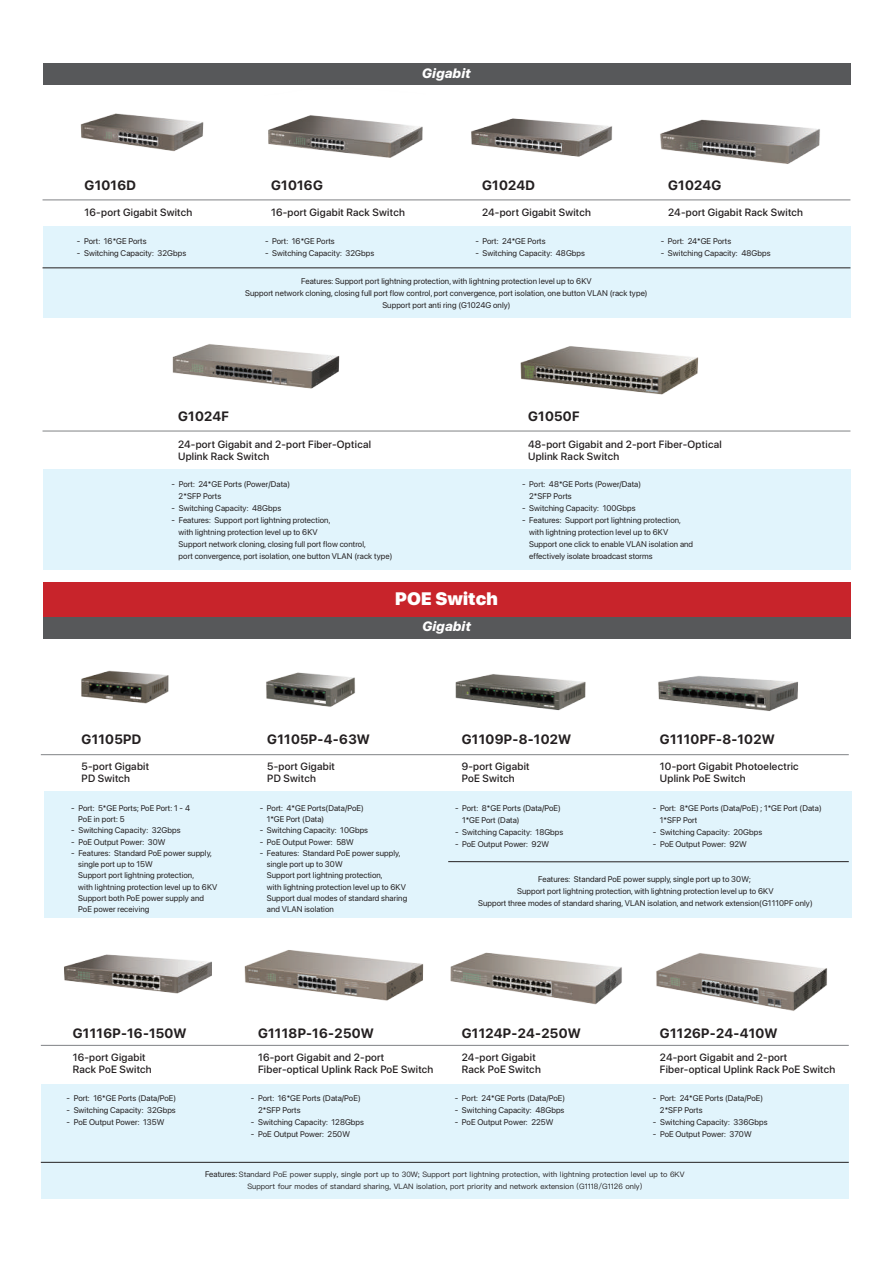
<style>
.page{position:relative;width:893px;height:1263px;background:#fff}
.page>*{position:absolute;margin:0;border:0;box-sizing:border-box;transform-origin:0 0}
.t1{font:900 18px "SF Pro Display";letter-spacing:.005em;color:#fff}
.t2{font:700 13.5px "SF Pro Display";letter-spacing:.025em;color:#231f20}
.t3{font:italic 800 13.5px "SF Pro Display";letter-spacing:.025em;color:#fff}
.t4{font:500 10.5px/12.6px "SF Pro Display";letter-spacing:.025em;color:#231f20}
.t5{font:8.25px/12px "SF Pro Display";letter-spacing:.01em;color:#231f20}
.t6{font:7.5px/12px "Ping Fang SC";letter-spacing:.005em;color:#231f20;text-align:center}
.s1{font-family:"SF Pro Display";font-size:8.25px}
</style>
<div class="page">
<img style="left:637px;top:638px;width:182px;height:118px">
<img style="left:80px;top:113px;width:124px;height:39px">
<img style="left:221px;top:115px;width:206px;height:85px">
<img style="left:427px;top:118px;width:186px;height:82px">
<img style="left:613px;top:67px;width:238px;height:134px">
<div style="left:43px;top:583px;width:807px;height:34px;background:#c8242b"></div>
<img style="left:512px;top:346px;width:197px;height:85px">
<div style="left:43px;top:64px;width:807px;height:21px;background:#57585a"></div>
<img style="left:73px;top:638px;width:117px;height:66px">
<img style="left:217px;top:638px;width:197px;height:69px">
<img style="left:192px;top:950px;width:280px;height:95px">
<img style="left:656px;top:953px;width:171px;height:58px">
<img style="left:64px;top:950px;width:155px;height:79px">
<img style="left:417px;top:950px;width:205px;height:87px">
<div style="left:44px;top:792px;width:808px;height:126px;background:#e1f4fc"></div>
<hr style="left:41px;top:754px;width:808px;height:1px;background:#808285">
<div style="left:41px;top:1084px;width:808px;height:115px;background:#e1f4fc"></div>
<hr style="left:41px;top:1045px;width:808px;height:1px;background:#808285">
<hr style="left:41px;top:1162px;width:808px;height:1px;background:#231f20">
<svg style="left:448px;top:861px;width:401px;height:1px"></svg>
<div style="left:43px;top:226px;width:807px;height:92px;background:#e1f4fc"></div>
<img style="left:172px;top:344px;width:168px;height:45px">
<hr style="left:43px;top:200px;width:807px;height:1px;background:#808285">
<hr style="left:43px;top:268px;width:807px;height:1px;background:#231f20">
<div style="left:43px;top:469px;width:807px;height:100px;background:#e1f4fc"></div>
<hr style="left:43px;top:431px;width:807px;height:1px;background:#808285">
<div style="left:43px;top:617px;width:807px;height:21px;background:#57585a"></div>
<img style="left:455px;top:674px;width:131px;height:37px">
<h2 class="t3" style="left:422px;top:64px;width:50px">Gigabit</h2>
<h2 class="t2" style="left:85px;top:177px;width:53px">G1016D</h2>
<h2 class="t2" style="left:271px;top:177px;width:53px">G1016G</h2>
<h2 class="t2" style="left:482px;top:177px;width:54px">G1024D</h2>
<h2 class="t2" style="left:668px;top:177px;width:55px">G1024G</h2>
<p class="t4" style="left:85px;top:207px;width:109px">16-port Gigabit Switch</p>
<p class="t4" style="left:271px;top:207px;width:135px">16-port Gigabit Rack Switch</p>
<p class="t4" style="left:482px;top:207px;width:110px">24-port Gigabit Switch</p>
<p class="t4" style="left:668px;top:207px;width:136px">24-port Gigabit Rack Switch</p>
<p class="t5" style="left:77px;top:235px;width:71px">- Port: 16*GE Ports</p>
<p class="t5" style="left:77px;top:247px;width:111px">- Switching Capacity: 32Gbps</p>
<p class="t5" style="left:265px;top:235px;width:71px">- Port: 16*GE Ports</p>
<p class="t5" style="left:265px;top:247px;width:111px">- Switching Capacity: 32Gbps</p>
<p class="t5" style="left:245px;top:275px;width:404px;text-align:center">Features: Support port lightning protection, with lightning protection level up to 6KV<br>Support network cloning, closing full port flow control, port convergence, port isolation, one button VLAN (rack type)<br>Support port anti ring (G1024G only)</p>
<p class="t5" style="left:475px;top:235px;width:72px">- Port: 24*GE Ports</p>
<p class="t5" style="left:475px;top:247px;width:111px">- Switching Capacity: 48Gbps</p>
<p class="t5" style="left:661px;top:235px;width:72px">- Port: 24*GE Ports</p>
<p class="t5" style="left:661px;top:247px;width:111px">- Switching Capacity: 48Gbps</p>
<h2 class="t2" style="left:178px;top:408px;width:52px">G1024F</h2>
<h2 class="t2" style="left:528px;top:408px;width:53px">G1050F</h2>
<p class="t4" style="left:178px;top:438px;width:194px">24-port Gigabit and 2-port Fiber-Optical<br>Uplink Rack Switch</p>
<p class="t5" style="left:179px;top:478px;width:113px;text-indent:-7px">- Port: 24*GE Ports (Power/Data)<br>2*SFP Ports</p>
<p class="t5" style="left:172px;top:502px;width:111px">- Switching Capacity: 48Gbps</p>
<p class="t5" style="left:179px;top:514px;width:215px;text-indent:-7px">- Features: Support port lightning protection,<br>with lightning protection level up to 6KV<br>Support network cloning, closing full port flow control,<br>port convergence, port isolation, one button VLAN (rack type)</p>
<h1 class="t1" style="left:395px;top:588px;width:104px">POE Switch</h1>
<h2 class="t3" style="left:422px;top:617px;width:50px">Gigabit</h2>
<p class="t4" style="left:528px;top:438px;width:195px">48-port Gigabit and 2-port Fiber-Optical<br>Uplink Rack Switch</p>
<p class="t5" style="left:529px;top:478px;width:113px;text-indent:-7px">- Port: 48*GE Ports (Power/Data)<br>2*SFP Ports</p>
<p class="t5" style="left:522px;top:502px;width:115px">- Switching Capacity: 100Gbps</p>
<p class="t5" style="left:529px;top:514px;width:166px;text-indent:-7px">- Features: Support port lightning protection, with lightning protection level up to 6KV Support one click to enable VLAN isolation and effectively isolate broadcast storms</p>
<h2 class="t2" style="left:82px;top:732px;width:61px">G1105PD</h2>
<p class="t4" style="left:82px;top:760px;width:69px">5-port Gigabit<br>PD Switch</p>
<h2 class="t2" style="left:267px;top:732px;width:104px">G1105P-4-63W</h2>
<p class="t4" style="left:267px;top:760px;width:69px">5-port Gigabit<br>PD Switch</p>
<h2 class="t2" style="left:462px;top:732px;width:111px">G1109P-8-102W</h2>
<p class="t4" style="left:462px;top:760px;width:69px">9-port Gigabit<br>PoE Switch</p>
<h2 class="t2" style="left:660px;top:732px;width:116px">G1110PF-8-102W</h2>
<p class="t4" style="left:660px;top:760px;width:140px">10-port Gigabit Photoelectric<br>Uplink PoE Switch</p>
<p class="t5" style="left:78px;top:802px;width:113px;line-height:11.2px;text-indent:-7px">- Port: 5*GE Ports; PoE Port: 1 - 4<br>PoE in port: 5</p>
<p class="t5" style="left:71px;top:824px;width:111px">- Switching Capacity: 32Gbps</p>
<p class="t5" style="left:71px;top:836px;width:96px">- PoE Output Power: 30W</p>
<p class="t5" style="left:78px;top:847px;width:141px;line-height:11.2px;text-indent:-7px">- Features: Standard PoE power supply, single port up to 15W<br>Support port lightning protection,<br>with lightning protection level up to 6KV<br>Support both PoE power supply and<br>PoE power receiving</p>
<p class="t5" style="left:267px;top:802px;width:98px;line-height:11.2px;text-indent:-7px">- Port: 4*GE Ports(Data/PoE)<br>1*GE Port (Data)</p>
<p class="t5" style="left:260px;top:824px;width:110px">- Switching Capacity: 10Gbps</p>
<p class="t5" style="left:260px;top:836px;width:96px">- PoE Output Power: 58W</p>
<p class="t5" style="left:267px;top:847px;width:142px;line-height:11.2px;text-indent:-7px">- Features: Standard PoE power supply, single port up to 30W<br>Support port lightning protection,<br>with lightning protection level up to 6KV<br>Support dual modes of standard sharing and VLAN isolation</p>
<p class="t5" style="left:660px;top:802px;width:163px;text-indent:-7px">- Port: 8*GE Ports (Data/PoE) ; 1*GE Port (Data)<br>1*SFP Port</p>
<p class="t5" style="left:653px;top:826px;width:111px">- Switching Capacity: 20Gbps</p>
<p class="t5" style="left:653px;top:838px;width:96px">- PoE Output Power: 92W</p>
<p class="t5" style="left:462px;top:802px;width:100px;text-indent:-7px">- Port: 8*GE Ports (Data/PoE)<br>1*GE Port (Data)</p>
<p class="t5" style="left:455px;top:826px;width:110px">- Switching Capacity: 18Gbps</p>
<p class="t5" style="left:455px;top:838px;width:96px">- PoE Output Power: 92W</p>
<p class="t5" style="left:478px;top:873px;width:336px;text-align:center">Features: Standard PoE power supply, single port up to 30W;<br>Support port lightning protection, with lightning protection level up to 6KV<br>Support three modes of standard sharing, VLAN isolation, and network extension(G1110PF only)</p>
<h2 class="t2" style="left:73px;top:1025px;width:115px">G1116P-16-150W</h2>
<p class="t4" style="left:73px;top:1051px;width:81px">16-port Gigabit<br>Rack PoE Switch</p>
<h2 class="t2" style="left:258px;top:1025px;width:117px">G1118P-16-250W</h2>
<p class="t4" style="left:258px;top:1051px;width:177px">16-port Gigabit and 2-port<br>Fiber-optical Uplink Rack PoE Switch</p>
<h2 class="t2" style="left:462px;top:1025px;width:120px">G1124P-24-250W</h2>
<p class="t4" style="left:462px;top:1051px;width:81px">24-port Gigabit<br>Rack PoE Switch</p>
<h2 class="t2" style="left:660px;top:1025px;width:119px">G1126P-24-410W</h2>
<p class="t4" style="left:660px;top:1051px;width:177px">24-port Gigabit and 2-port<br>Fiber-optical Uplink Rack PoE Switch</p>
<p class="t5" style="left:67px;top:1092px;width:111px">- Port: 16*GE Ports (Data/PoE)</p>
<p class="t5" style="left:67px;top:1104px;width:111px">- Switching Capacity: 32Gbps</p>
<p class="t5" style="left:67px;top:1116px;width:99px">- PoE Output Power: 135W</p>
<p class="t5" style="left:455px;top:1092px;width:112px">- Port: 24*GE Ports (Data/PoE)</p>
<p class="t5" style="left:455px;top:1104px;width:111px">- Switching Capacity: 48Gbps</p>
<p class="t5" style="left:455px;top:1116px;width:100px">- PoE Output Power: 225W</p>
<p class="t5" style="left:660px;top:1092px;width:105px;text-indent:-7px">- Port: 24*GE Ports (Data/PoE)<br>2*SFP Ports</p>
<p class="t5" style="left:653px;top:1116px;width:116px">- Switching Capacity: 336Gbps</p>
<p class="t5" style="left:653px;top:1128px;width:100px">- PoE Output Power: 370W</p>
<p class="t5" style="left:258px;top:1092px;width:104px;text-indent:-7px">- Port: 16*GE Ports (Data/PoE)<br>2*SFP Ports</p>
<p class="t5" style="left:251px;top:1116px;width:115px">- Switching Capacity: 128Gbps</p>
<p class="t5" style="left:251px;top:1128px;width:100px">- PoE Output Power: 250W</p>
<p class="t6" style="left:205px;top:1168px;width:481px"><span class="s1">Features:</span> Standard PoE power supply, single port up to 30W; Support port lightning protection, with lightning protection level up to 6KV<br>Support four modes of standard sharing, VLAN isolation, port priority and network extension (G1118/G1126 only)</p>
</div>
